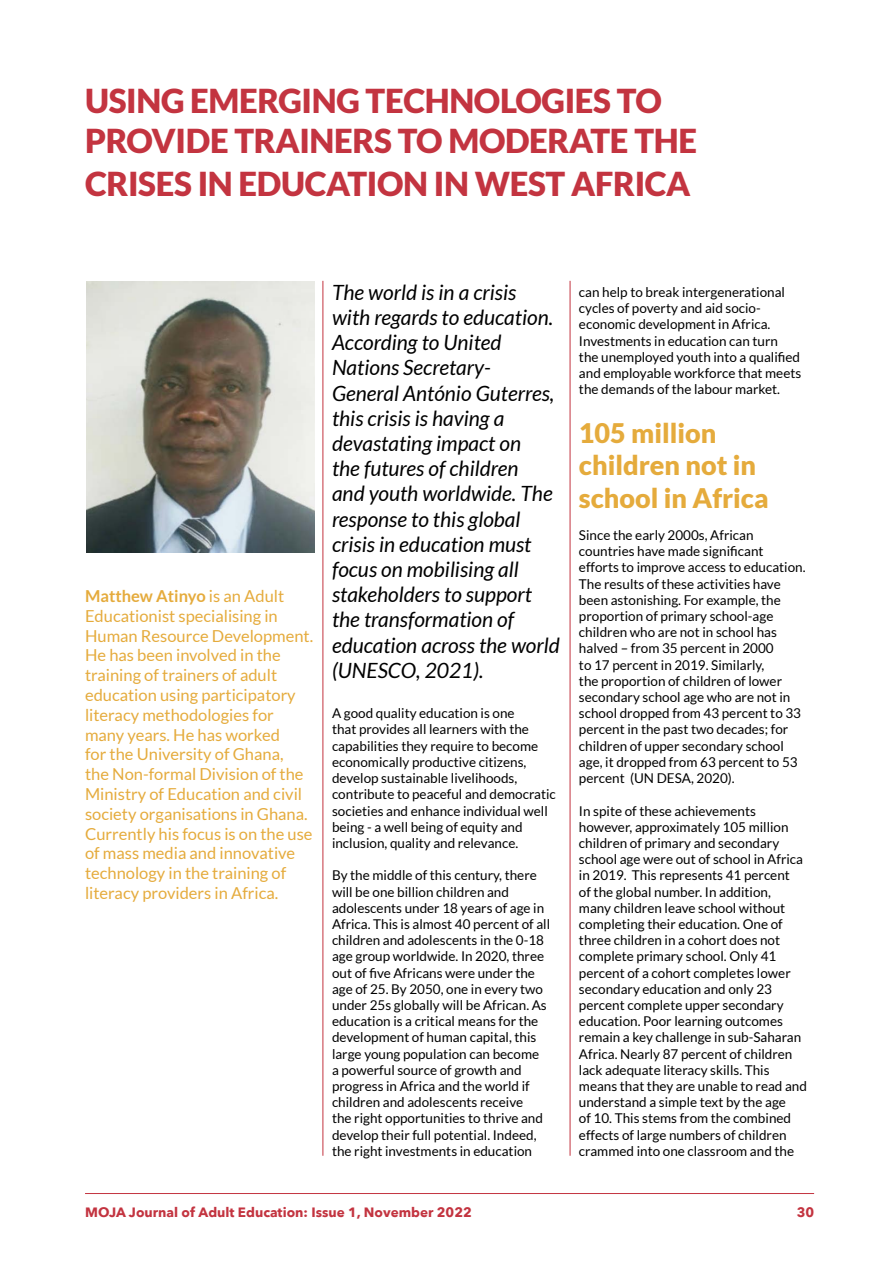
<style>
.page{position:relative;width:893px;height:1263px;background:#fff}
.page>*{position:absolute;margin:0;border:0;box-sizing:border-box;transform-origin:0 0}
.t1{font:900 33px/39.6px "Lato";letter-spacing:-.01em;color:#c33440}
.t2{font:900 27px/32.4px "Lato";color:#e5ab3c}
.t3{font:italic 21px/25.2px "Lato";color:#000}
.t4{font:16.5px/19.8px "Lato";color:#e5ab3c}
.t5{font:13.5px/16.2px "Lato";color:#000}
.t6{font:700 13.5px "Avenir Next LT Pro";color:#c33440}
.s1{font-weight:700}
</style>
<div class="page">
<hr style="left:85px;top:1193px;width:729px;height:1px;background:#c33440">
<hr style="left:323px;top:281px;width:1px;height:875px;background:#c33440">
<hr style="left:570px;top:281px;width:1px;height:875px;background:#c33440">
<img style="left:86px;top:282px;width:229px;height:270px">
<h1 class="t1" style="left:85px;top:80px;width:613px">USING EMERGING TECHNOLOGIES TO<br>PROVIDE TRAINERS TO MODERATE THE</h1>
<h1 class="t1" style="left:85px;top:163px;width:607px">CRISES IN EDUCATION IN WEST AFRICA</h1>
<p class="t4" style="left:85px;top:586px;width:230px"><span class="s1">Matthew Atinyo</span> is an Adult<br>Educationist specialising in<br>Human Resource Development.<br>He has been involved in the training of trainers of adult education using participatory literacy methodologies for many years. He has worked<br>for the University of Ghana,<br>the Non-formal Division of the<br>Ministry of Education and civil society organisations in Ghana.<br>Currently his focus is on the use of mass media and innovative technology in the training of literacy providers in Africa.</p>
<p class="t3" style="left:332px;top:280px;width:229px">The world is in a crisis with regards to education.<br>According to United<br>Nations Secretary-<br>General António Guterres, this crisis is having a devastating impact on<br>the futures of children<br>and youth worldwide. The response to this global crisis in education must focus on mobilising all stakeholders to support the transformation of education across the world (UNESCO, 2021).</p>
<p class="t5" style="left:332px;top:705px;width:225px">A good quality education is one<br>that provides all learners with the capabilities they require to become economically productive citizens, develop sustainable livelihoods, contribute to peaceful and democratic societies and enhance individual well being - a well being of equity and inclusion, quality and relevance.</p>
<p class="t5" style="left:332px;top:867px;width:220px">By the middle of this century, there will be one billion children and adolescents under 18 years of age in Africa. This is almost 40 percent of all children and adolescents in the 0-18 age group worldwide. In 2020, three out of five Africans were under the age of 25. By 2050, one in every two under 25s globally will be African. As education is a critical means for the development of human capital, this large young population can become<br>a powerful source of growth and progress in Africa and the world if children and adolescents receive<br>the right opportunities to thrive and develop their full potential. Indeed, the right investments in education</p>
<p class="t5" style="left:579px;top:284px;width:224px">can help to break intergenerational cycles of poverty and aid socio&shy;economic development in Africa.<br>Investments in education can turn<br>the unemployed youth into a qualified and employable workforce that meets the demands of the labour market.</p>
<h2 class="t2" style="left:579px;top:416px;width:191px">105 million children not in school in Africa</h2>
<p class="t5" style="left:579px;top:527px;width:228px">Since the early 2000s, African countries have made significant efforts to improve access to education.<br>The results of these activities have been astonishing. For example, the proportion of primary school-age children who are not in school has halved – from 35 percent in 2000<br>to 17 percent in 2019. Similarly,<br>the proportion of children of lower secondary school age who are not in school dropped from 43 percent to 33 percent in the past two decades; for children of upper secondary school age, it dropped from 63 percent to 53 percent (UN DESA, 2020).</p>
<p class="t5" style="left:579px;top:802px;width:230px">In spite of these achievements however, approximately 105 million children of primary and secondary school age were out of school in Africa in 2019. This represents 41 percent<br>of the global number. In addition,<br>many children leave school without completing their education. One of three children in a cohort does not complete primary school. Only 41 percent of a cohort completes lower secondary education and only 23 percent complete upper secondary education. Poor learning outcomes remain a key challenge in sub-Saharan Africa. Nearly 87 percent of children lack adequate literacy skills. This means that they are unable to read and understand a simple text by the age<br>of 10. This stems from the combined effects of large numbers of children crammed into one classroom and the</p>
<p class="t6" style="left:85px;top:1204px;width:388px">MOJA Journal of Adult Education: Issue 1, November 2022</p>
<p class="t6" style="left:797px;top:1204px;width:19px">30</p>
</div>
